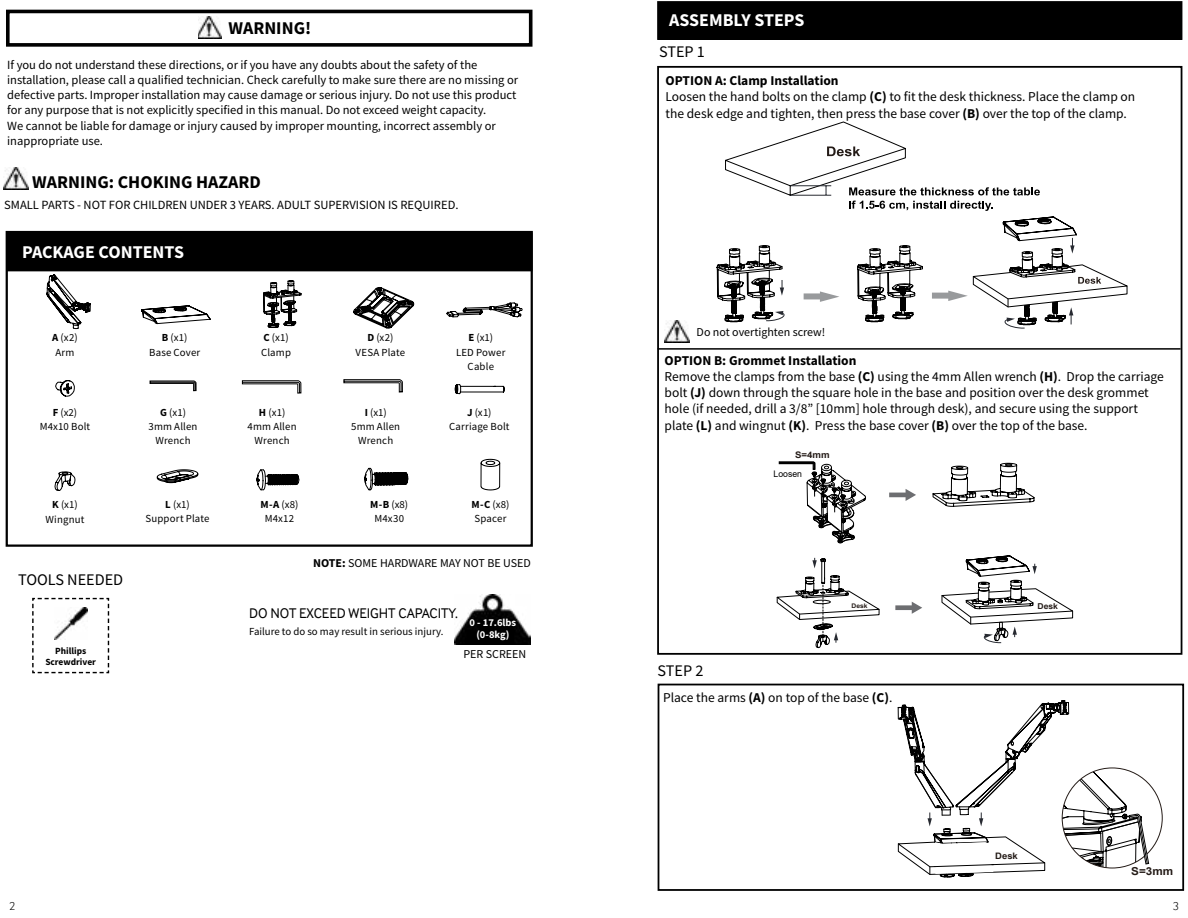
<style>
.page{position:relative;width:1188px;height:918px;background:#fff}
.page>*{position:absolute;margin:0;border:0;box-sizing:border-box;transform-origin:0 0}
.t1{font:700 18px "Source Sans Pro";color:#000}
.t2{font:700 18px "Source Sans Pro";color:#fff}
.t3{font:16.2px "Source Sans Pro";color:#000}
.t4{font:14.4px "Inter Face";color:#000}
.t5{font:13.5px/16.2px "Source Sans Pro";color:#000}
.t6{font:12.6px/15px "Source Sans Pro";color:#000}
.t7{font:12px "Source Sans Pro";color:#000}
.t8{font:300 12px "Inter Face";color:#000}
.t9{font:700 10.95px "Arial";color:#241b17;scale:1.07 1}
.t10{font:10.8px/14.4px "Source Sans Pro";letter-spacing:.015em;color:#000;text-align:center}
.t11{font:700 10.5px/12.6px "Source Sans Pro";color:#fff;text-align:center}
.t12{font:700 9.45px/11.4px "Source Sans Pro";color:#000;text-align:center}
.t13{font:9px "Arial";color:#000;scale:.96 1}
.t14{font:700 9px "Arial";color:#241b17;scale:1.07 1}
.t15{font:700 8.85px "Arial";color:#241b17;scale:1.07 1}
.t16{font:700 8.1px "Arial";color:#241b17;scale:1.07 1}
.t17{font:700 6.3px "Arial";color:#241b17;scale:1.07 1}
.s1{font-weight:700}
</style>
<div class="page">
<div style="left:657px;top:66px;width:525px;height:589px;border:2px solid #000"></div>
<div style="left:658px;top:2px;width:524px;height:37px;background:#000"></div>
<div style="left:657px;top:1px;width:525px;height:39px;border:2px solid #000"></div>
<div style="left:7px;top:233px;width:525px;height:37px;background:#000"></div>
<div style="left:6px;top:232px;width:526px;height:39px;border:2px solid #000"></div>
<img style="left:455px;top:595px;width:76px;height:49px">
<img style="left:198px;top:17px;width:24px;height:22px">
<div style="left:6px;top:10px;width:527px;height:37px;border:4px solid #000"></div>
<svg style="left:32px;top:597px;width:78px;height:77px"></svg>
<img style="left:54px;top:608px;width:33px;height:32px">
<img style="left:3px;top:168px;width:26px;height:22px">
<svg style="left:256px;top:469px;width:44px;height:22px"></svg>
<svg style="left:364px;top:468px;width:44px;height:23px"></svg>
<img style="left:664px;top:320px;width:25px;height:22px">
<svg style="left:141px;top:305px;width:70px;height:20px"></svg>
<svg style="left:263px;top:280px;width:39px;height:48px"></svg>
<svg style="left:47px;top:274px;width:44px;height:56px"></svg>
<svg style="left:353px;top:287px;width:61px;height:42px"></svg>
<svg style="left:446px;top:302px;width:77px;height:16px"></svg>
<svg style="left:55px;top:380px;width:20px;height:17px"></svg>
<svg style="left:481px;top:459px;width:19px;height:31px"></svg>
<svg style="left:725px;top:122px;width:315px;height:89px"></svg>
<svg style="left:717px;top:217px;width:411px;height:112px"></svg>
<div style="left:658px;top:684px;width:526px;height:207px;border:2px solid #000"></div>
<div style="left:6px;top:231px;width:527px;height:316px;border:2px solid #000"></div>
<svg style="left:455px;top:384px;width:50px;height:10px"></svg>
<svg style="left:55px;top:471px;width:20px;height:20px"></svg>
<svg style="left:157px;top:469px;width:41px;height:14px"></svg>
<hr style="left:658px;top:348px;width:523px;height:2px;background:#000">
<svg style="left:897px;top:700px;width:253px;height:177px"></svg>
<svg style="left:889px;top:489px;width:27px;height:12px"></svg>
<svg style="left:895px;top:602px;width:27px;height:12px"></svg>
<svg style="left:933px;top:463px;width:101px;height:44px"></svg>
<svg style="left:776px;top:461px;width:104px;height:187px"></svg>
<svg style="left:941px;top:555px;width:133px;height:88px"></svg>
<svg style="left:242px;top:380px;width:60px;height:14px"></svg>
<svg style="left:149px;top:380px;width:48px;height:12px"></svg>
<svg style="left:343px;top:379px;width:60px;height:14px"></svg>
<h1 class="t1" style="left:228px;top:16px;width:84px">WARNING!</h1>
<p class="t6" style="left:7px;top:58px;width:512px">If you do not understand these directions, or if you have any doubts about the safety of the installation, please call a qualified technician. Check carefully to make sure there are no missing or defective parts. Improper installation may cause damage or serious injury. Do not use this product for any purpose that is not explicitly specified in this manual. Do not exceed weight capacity.<br>We cannot be liable for damage or injury caused by improper mounting, incorrect assembly or inappropriate use.</p>
<h1 class="t1" style="left:32px;top:170px;width:230px">WARNING: CHOKING HAZARD</h1>
<p class="t6" style="left:4px;top:197px;width:456px">SMALL PARTS - NOT FOR CHILDREN UNDER 3 YEARS. ADULT SUPERVISION IS REQUIRED.</p>
<h1 class="t2" style="left:22px;top:239px;width:163px">PACKAGE CONTENTS</h1>
<p class="t10" style="left:52px;top:330px;width:27px;text-align:left"><span class="s1">A</span> (x2)<br>Arm</p>
<p class="t10" style="left:149px;top:330px;width:53px"><span class="s1">B</span> (x1)<br>Base Cover</p>
<p class="t10" style="left:261px;top:330px;width:31px;text-align:left"><span class="s1">C</span> (x1)<br>Clamp</p>
<p class="t10" style="left:356px;top:330px;width:51px"><span class="s1">D</span> (x2)<br>VESA Plate</p>
<p class="t10" style="left:456px;top:330px;width:51px"><span class="s1">E</span> (x1)<br>LED Power<br>Cable</p>
<p class="t10" style="left:40px;top:405px;width:52px"><span class="s1">F</span> (x2)<br>M4x10 Bolt</p>
<p class="t10" style="left:149px;top:405px;width:51px"><span class="s1">G</span> (x1)<br>3mm Allen<br>Wrench</p>
<p class="t10" style="left:351px;top:405px;width:50px"><span class="s1">I</span> (x1)<br>5mm Allen<br>Wrench</p>
<p class="t10" style="left:248px;top:405px;width:51px"><span class="s1">H</span> (x1)<br>4mm Allen<br>Wrench</p>
<p class="t10" style="left:449px;top:405px;width:62px"><span class="s1">J</span> (x1)<br>Carriage Bolt</p>
<p class="t10" style="left:46px;top:497px;width:40px"><span class="s1">K</span> (x1)<br>Wingnut</p>
<p class="t10" style="left:145px;top:497px;width:66px"><span class="s1">L</span> (x1)<br>Support Plate</p>
<p class="t3" style="left:18px;top:569px;width:107px">TOOLS NEEDED</p>
<p class="t12" style="left:45px;top:645px;width:52px">Phillips<br>Screwdriver</p>
<p class="t10" style="left:261px;top:497px;width:39px"><span class="s1">M-A</span> (x8)<br>M4x12</p>
<p class="t10" style="left:370px;top:497px;width:39px"><span class="s1">M-B</span> (x8)<br>M4x30</p>
<p class="t10" style="left:472px;top:497px;width:40px;text-align:left"><span class="s1">M-C</span> (x8)<br>Spacer</p>
<p class="t7" style="left:313px;top:556px;width:219px"><span class="s1">NOTE:</span> SOME HARDWARE MAY NOT BE USED</p>
<p class="t4" style="left:249px;top:605px;width:210px">DO NOT EXCEED WEIGHT CAPACITY.</p>
<p class="t10" style="left:249px;top:624px;width:196px">Failure to do so may result in serious injury.</p>
<p class="t11" style="left:470px;top:616px;width:48px">0 - 17.6lbs (0-8kg)</p>
<p class="t7" style="left:464px;top:647px;width:64px">PER SCREEN</p>
<h1 class="t2" style="left:669px;top:8px;width:137px">ASSEMBLY STEPS</h1>
<p class="t3" style="left:659px;top:41px;width:47px">STEP 1</p>
<p class="t5" style="left:666px;top:72px;width:471px"><span class="s1">OPTION A: Clamp Installation<br></span>Loosen the hand bolts on the clamp <span class="s1">(C)</span> to fit the desk thickness. Place the clamp on the desk edge and tighten, then press the base cover <span class="s1">(B)</span> over the top of the clamp.</p>
<p class="t7" style="left:697px;top:325px;width:130px">Do not overtighten screw!</p>
<p class="t5" style="left:665px;top:352px;width:501px"><span class="s1">OPTION B: Grommet Installation<br></span>Remove the clamps from the base <span class="s1">(C)</span> using the 4mm Allen wrench <span class="s1">(H)</span>. Drop the carriage bolt <span class="s1">(J)</span> down through the square hole in the base and position over the desk grommet hole (if needed, drill a 3/8” [10mm] hole through desk), and secure using the support plate <span class="s1">(L)</span> and wingnut <span class="s1">(K)</span>. Press the base cover <span class="s1">(B)</span> over the top of the base.</p>
<p class="t14" style="left:795px;top:449px;width:34px">S=4mm</p>
<p class="t13" style="left:774px;top:468px;width:31px">Loosen</p>
<p class="t17" style="left:852px;top:601px;width:16px">Desk</p>
<p class="t16" style="left:1037px;top:600px;width:21px">Desk</p>
<p class="t3" style="left:658px;top:660px;width:47px">STEP 2</p>
<p class="t5" style="left:663px;top:690px;width:231px">Place the arms <span class="s1">(A)</span> on top of the base <span class="s1">(C)</span>.</p>
<p class="t15" style="left:995px;top:850px;width:23px">Desk</p>
<p class="t9" style="left:1131px;top:864px;width:41px">S=3mm</p>
<p class="t8" style="left:9px;top:899px;width:8px">2</p>
<p class="t8" style="left:1173px;top:899px;width:8px">3</p>
</div>
